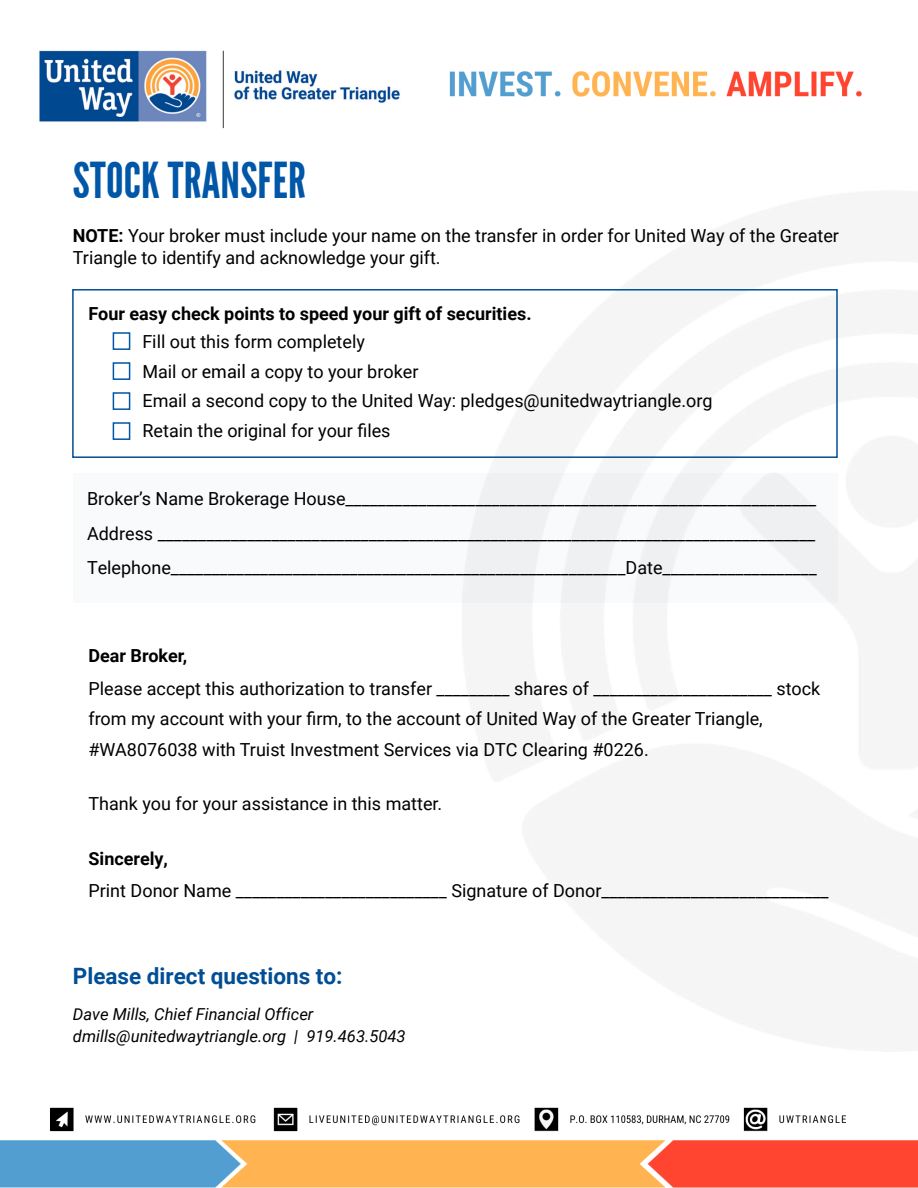
<style>
.page{position:relative;width:918px;height:1188px;background:#fff}
.page>*{position:absolute;margin:0;border:0;box-sizing:border-box;transform-origin:0 0}
.t1{font:49.5px "League Gothic";letter-spacing:.005em;color:#0056a7}
.t2{font:700 22.5px "Roboto";color:#004e95}
.t3{font:18px/29.8px "Roboto";color:#000}
.t4{font:700 18px "Roboto";color:#000}
.t5{font:italic 16.5px/22.5px "Roboto";color:#000}
.s1{font-weight:700}
</style>
<div class="page">
<img style="left:1px;top:1107px;width:917px;height:81px">
<img style="left:39px;top:50px;width:823px;height:79px">
<div style="left:113px;top:332px;width:17px;height:18px;border:2px solid #0056a7"></div>
<div style="left:113px;top:362px;width:17px;height:18px;border:2px solid #0056a7"></div>
<div style="left:113px;top:392px;width:17px;height:18px;border:2px solid #0056a7"></div>
<div style="left:113px;top:422px;width:17px;height:18px;border:2px solid #0056a7"></div>
<div style="left:73px;top:474px;width:765px;height:129px;background:#f8fafc"></div>
<hr style="left:223px;top:51px;width:1px;height:77px;background:#4f4f51">
<div style="left:72px;top:289px;width:766px;height:169px;border:2px solid #004e95"></div>
<h1 class="t1" style="left:73px;top:152px;width:235px">STOCK TRANSFER</h1>
<p class="t3" style="left:73px;top:224px;width:768px;line-height:21.6px"><span class="s1">NOTE:</span> Your broker must include your name on the transfer in order for United Way of the Greater<br>Triangle to identify and acknowledge your gift.</p>
<p class="t4" style="left:88px;top:301px;width:445px">Four easy check points to speed your gift of securities.</p>
<p class="t3" style="left:142px;top:326px;width:572px">Fill out this form completely<br>Mail or email a copy to your broker<br>Email a second copy to the United Way: pledges@unitedwaytriangle.org Retain the original for your files</p>
<p class="t3" style="left:87px;top:481px;width:731px;line-height:34.5px;text-align:justify">Broker’s Name Brokerage House__________________________________________________________ Address _________________________________________________________________________________ Telephone________________________________________________________Date___________________</p>
<p class="t4" style="left:88px;top:643px;width:100px">Dear Broker,</p>
<p class="t3" style="left:88px;top:672px;width:733px;line-height:30.8px">Please accept this authorization to transfer _________ shares of ______________________ stock from my account with your firm, to the account of United Way of the Greater Triangle, #WA8076038 with Truist Investment Services via DTC Clearing #0226.</p>
<p class="t3" style="left:88px;top:788px;width:355px">Thank you for your assistance in this matter.</p>
<p class="t4" style="left:88px;top:846px;width:81px">Sincerely,</p>
<p class="t3" style="left:88px;top:875px;width:742px">Print Donor Name __________________________ Signature of Donor____________________________</p>
<p class="t2" style="left:73px;top:960px;width:271px">Please direct questions to:</p>
<p class="t5" style="left:73px;top:1002px;width:334px">Dave Mills, Chief Financial Officer dmills@unitedwaytriangle.org | 919.463.5043</p>
</div>
